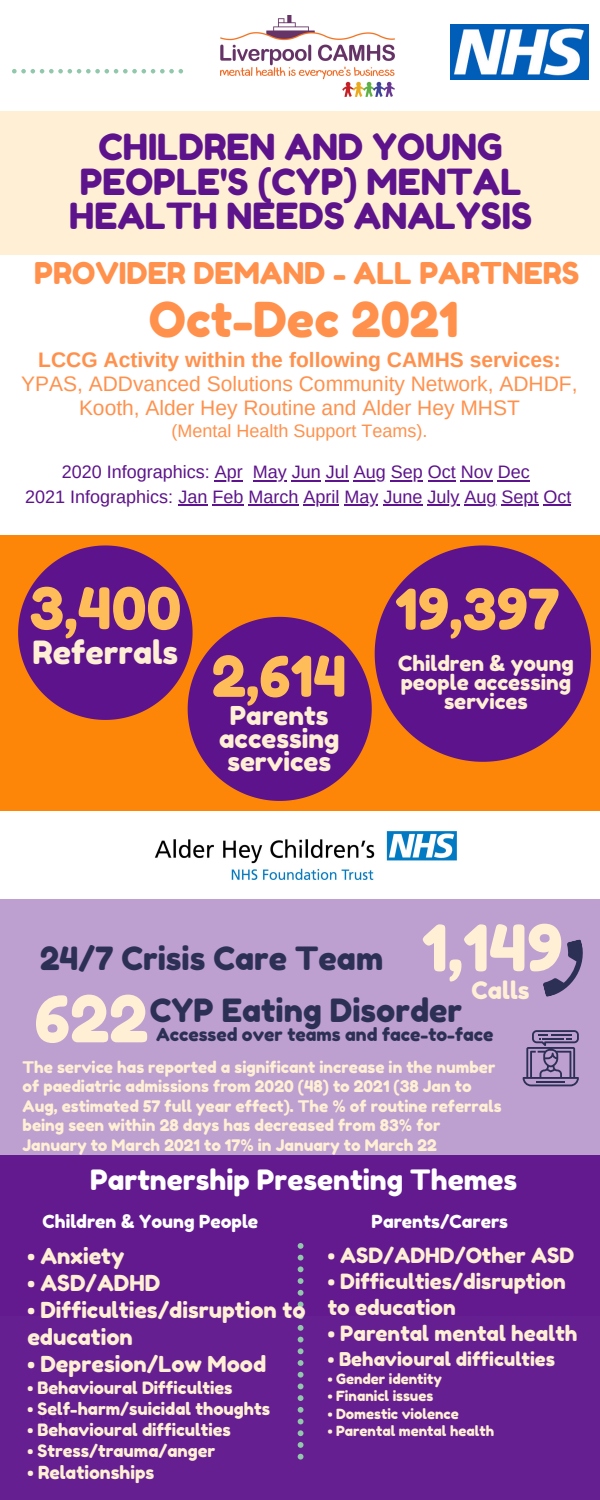
<style>
.page{position:relative;width:600px;height:1500px;background:#fff}
.page>*{position:absolute;margin:0;border:0;box-sizing:border-box;transform-origin:0 0}
.t1{font:64px "Fredoka One";color:#ffefd5}
.t2{font:57.3px "Fredoka One";color:#ffbd59}
.t3{font:56px "Fredoka One";color:#ffbd59}
.t4{font:48px "Fredoka One";color:#ff914d}
.t5{font:36px/34.5px "Fredoka One";color:#5d138b;text-align:center}
.t6{font:32px "Fredoka One";color:#2d3055}
.t7{font:32px "Fredoka One";color:#ffefd5}
.t8{font:30px "Fredoka One";color:#ff914d}
.t9{font:28px "Fredoka One";color:#fff}
.t10{font:26px/23.2px "Fredoka One";color:#ffefd5;text-align:center}
.t11{font:24px "Fredoka One";color:#ffefd5}
.t12{font:22px/27px "Fredoka One";color:#ffefd5}
.t13{font:21px/18.8px "Fredoka One";color:#ffefd5;text-align:center}
.t14{font:21px/24px "Arimo";color:#ff914d;text-align:center}
.t15{font:700 21px "Arimo";color:#ff914d}
.t16{font:19px "Fredoka One";color:#ffefd5}
.t17{font:18px "Arimo";color:#5d138b}
.t18{font:18px "Fredoka One";color:#fff}
.t19{font:18px "Fredoka One";color:#2d3055}
.t20{font:18px "Arimo";color:#ff914d}
.t21{font:18px "Fredoka One";color:#ffefd5}
.t22{font:17px "Fredoka One";color:#ffefd5}
.t23{font:16px/19.5px "Fredoka One";color:#ffefd5}
.t24{font:14px "Fredoka One";color:#ffefd5}
</style>
<div class="page">
<div style="left:0;top:899px;width:600px;height:416px;background:#bd9fd0"></div>
<div style="left:0;top:535px;width:600px;height:276px;background:#fd8609"></div>
<svg style="left:18px;top:545px;width:354px;height:256px"></svg>
<div style="left:0;top:112px;width:600px;height:143px;background:#ffefd5"></div>
<svg style="left:12px;top:69px;width:171px;height:5px"></svg>
<img style="left:221px;top:15px;width:174px;height:81px">
<svg style="left:375px;top:545px;width:216px;height:217px;fill:#5d138b"></svg>
<img style="left:155px;top:831px;width:301px;height:49px">
<svg style="left:523px;top:1030px;width:56px;height:56px"></svg>
<div style="left:0;top:1156px;width:600px;height:344px;background:#651f91"></div>
<svg style="left:298px;top:1302px;width:6px;height:5px"></svg>
<svg style="left:298px;top:1313px;width:6px;height:6px"></svg>
<svg style="left:298px;top:1290px;width:6px;height:6px"></svg>
<svg style="left:298px;top:1337px;width:6px;height:5px"></svg>
<svg style="left:298px;top:1243px;width:6px;height:6px"></svg>
<svg style="left:298px;top:1348px;width:6px;height:6px"></svg>
<svg style="left:298px;top:1255px;width:6px;height:17px"></svg>
<svg style="left:298px;top:1278px;width:6px;height:6px"></svg>
<svg style="left:298px;top:1325px;width:6px;height:6px"></svg>
<svg style="left:298px;top:1419px;width:6px;height:5px"></svg>
<svg style="left:298px;top:1430px;width:6px;height:6px"></svg>
<svg style="left:298px;top:1442px;width:6px;height:6px"></svg>
<svg style="left:298px;top:1454px;width:6px;height:6px"></svg>
<svg style="left:298px;top:1407px;width:6px;height:6px"></svg>
<svg style="left:298px;top:1372px;width:6px;height:6px"></svg>
<svg style="left:298px;top:1384px;width:6px;height:5px"></svg>
<svg style="left:298px;top:1360px;width:6px;height:6px"></svg>
<svg style="left:298px;top:1395px;width:6px;height:6px"></svg>
<svg style="left:543px;top:939px;width:40px;height:58px"></svg>
<img style="left:450px;top:24px;width:138px;height:56px">
<svg style="left:215px;top:480px;width:28px;height:1px"></svg>
<hr style="left:253px;top:480px;width:34px;height:1px;background:#5d138b">
<svg style="left:292px;top:480px;width:57px;height:1px"></svg>
<hr style="left:354px;top:480px;width:32px;height:1px;background:#5d138b">
<hr style="left:391px;top:480px;width:32px;height:1px;background:#5d138b">
<svg style="left:428px;top:480px;width:28px;height:1px"></svg>
<hr style="left:461px;top:480px;width:32px;height:1px;background:#5d138b">
<hr style="left:498px;top:480px;width:32px;height:1px;background:#5d138b">
<svg style="left:178px;top:505px;width:29px;height:1px"></svg>
<hr style="left:212px;top:505px;width:31px;height:1px;background:#5d138b">
<hr style="left:248px;top:505px;width:50px;height:1px;background:#5d138b">
<hr style="left:303px;top:505px;width:36px;height:1px;background:#5d138b">
<hr style="left:344px;top:505px;width:34px;height:1px;background:#5d138b">
<hr style="left:383px;top:505px;width:39px;height:1px;background:#5d138b">
<hr style="left:427px;top:505px;width:32px;height:1px;background:#5d138b">
<hr style="left:464px;top:505px;width:32px;height:1px;background:#5d138b">
<hr style="left:501px;top:505px;width:37px;height:1px;background:#5d138b">
<svg style="left:543px;top:505px;width:28px;height:1px"></svg>
<p class="t5" style="left:69px;top:130px;width:464px">CHILDREN AND YOUNG<br>PEOPLE'S (CYP) MENTAL<br>HEALTH NEEDS ANALYSIS</p>
<p class="t8" style="left:34px;top:255px;width:547px">PROVIDER DEMAND - ALL PARTNERS</p>
<p class="t4" style="left:149px;top:290px;width:311px">Oct-Dec 2021</p>
<p class="t15" style="left:38px;top:348px;width:524px">LCCG Activity within the following CAMHS services:</p>
<p class="t14" style="left:21px;top:372px;width:558px">YPAS, ADDvanced Solutions Community Network, ADHDF,<br>Kooth, Alder Hey Routine and Alder Hey MHST</p>
<p class="t20" style="left:172px;top:421px;width:257px">(Mental Health Support Teams).</p>
<p class="t17" style="left:62px;top:462px;width:470px">2020 Infographics: Apr May Jun Jul Aug Sep Oct Nov Dec</p>
<p class="t17" style="left:25px;top:487px;width:548px">2021 Infographics: Jan Feb March April May June July Aug Sept Oct</p>
<p class="t2" style="left:29px;top:573px;width:154px">3,400</p>
<p class="t7" style="left:33px;top:633px;width:147px">Referrals</p>
<p class="t3" style="left:212px;top:642px;width:136px">2,614</p>
<p class="t10" style="left:219px;top:704px;width:122px">Parents accessing services</p>
<p class="t3" style="left:395px;top:575px;width:166px">19,397</p>
<p class="t13" style="left:398px;top:654px;width:177px">Children &amp; young people accessing services</p>
<p class="t1" style="left:422px;top:909px;width:143px">1,149</p>
<p class="t11" style="left:472px;top:976px;width:60px">Calls</p>
<p class="t6" style="left:40px;top:939px;width:345px">24/7 Crisis Care Team</p>
<p class="t1" style="left:34px;top:980px;width:115px">622</p>
<p class="t6" style="left:150px;top:990px;width:314px">CYP Eating Disorder</p>
<p class="t19" style="left:156px;top:1024px;width:339px">Accessed over teams and face-to-face</p>
<p class="t23" style="left:23px;top:1057px;width:480px">The service has reported a significant increase in the number of paediatric admissions from 2020 (48) to 2021 (38 Jan to Aug, estimated 57 full year effect). The % of routine referrals being seen within 28 days has decreased from 83% for January to March 2021 to 17% in January to March 22</p>
<p class="t9" style="left:90px;top:1163px;width:429px">Partnership Presenting Themes</p>
<p class="t18" style="left:43px;top:1210px;width:217px">Children &amp; Young People</p>
<p class="t18" style="left:372px;top:1210px;width:138px">Parents/Carers</p>
<p class="t12" style="left:27px;top:1242px;width:99px">• Anxiety</p>
<p class="t12" style="left:27px;top:1269px;width:134px">• ASD/ADHD</p>
<p class="t12" style="left:27px;top:1296px;width:280px">• Difficulties/disruption to education</p>
<p class="t12" style="left:27px;top:1350px;width:240px">• Depresion/Low Mood</p>
<p class="t22" style="left:27px;top:1377px;width:207px">• Behavioural Difficulties</p>
<p class="t22" style="left:27px;top:1398px;width:244px">• Self-harm/suicidal thoughts</p>
<p class="t22" style="left:27px;top:1419px;width:205px">• Behavioural difficulties</p>
<p class="t22" style="left:27px;top:1440px;width:189px">• Stress/trauma/anger</p>
<p class="t21" style="left:27px;top:1461px;width:128px">• Relationships</p>
<p class="t13" style="left:328px;top:1245px;width:248px">• ASD/ADHD/Other ASD</p>
<p class="t13" style="left:328px;top:1268px;width:240px;line-height:26.2px;text-align:left">• Difficulties/disruption to education</p>
<p class="t13" style="left:328px;top:1324px;width:251px">• Parental mental health</p>
<p class="t16" style="left:328px;top:1348px;width:229px">• Behavioural difficulties</p>
<p class="t24" style="left:328px;top:1370px;width:116px">• Gender identity</p>
<p class="t24" style="left:328px;top:1388px;width:107px">• Finanicl issues</p>
<p class="t24" style="left:328px;top:1405px;width:133px">• Domestic violence</p>
<p class="t24" style="left:328px;top:1422px;width:168px">• Parental mental health</p>
</div>
